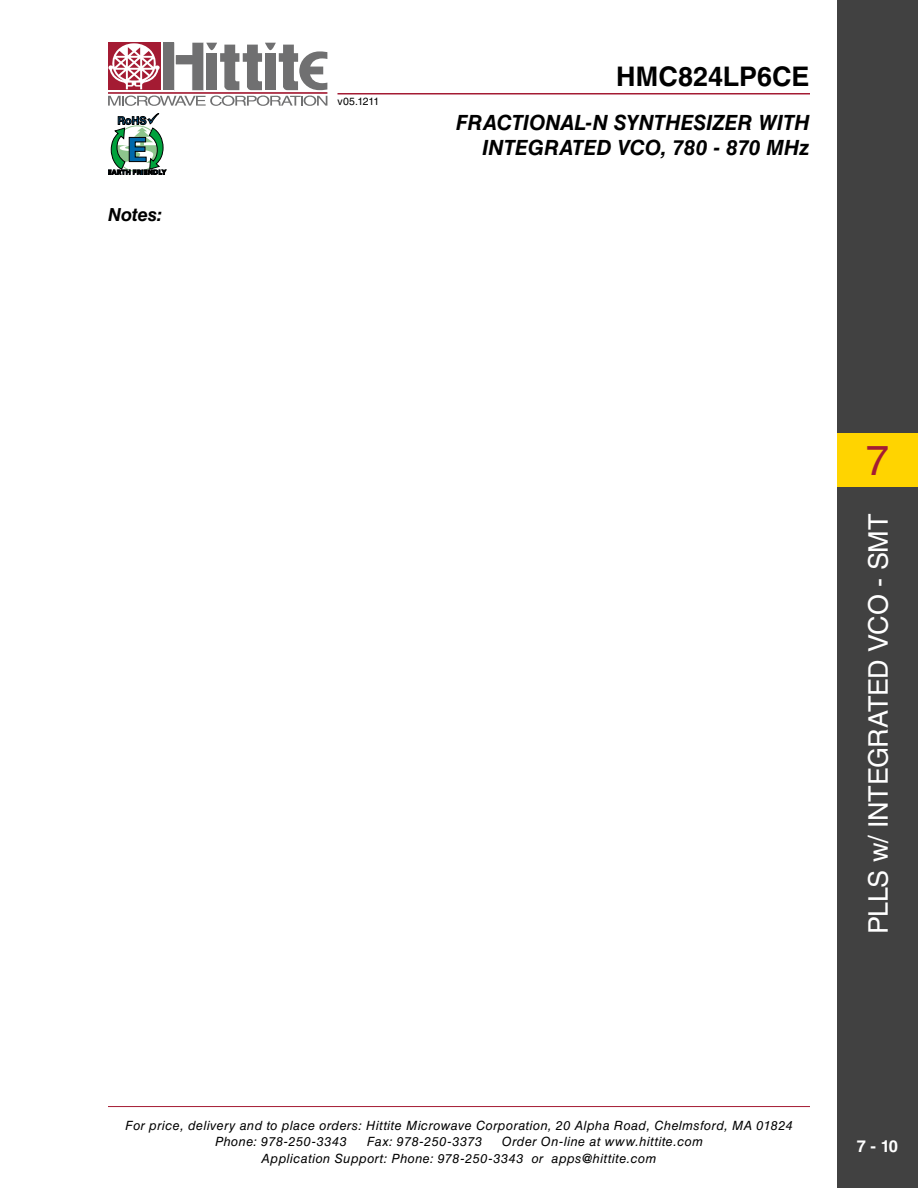
<style>
.page{position:relative;width:918px;height:1188px;background:#fff}
.page>*{position:absolute;margin:0;border:0;box-sizing:border-box;transform-origin:0 0}
.t1{font:42px "Helvetica LT Std";color:#a41b33}
.t2{font:27px "Helvetica LT Std";letter-spacing:-.015em;color:#fff}
.t3{font:700 27px "Helvetica LT Std";color:#000}
.t4{font:italic 700 21px/25.2px "Helvetica LT Std";letter-spacing:-.005em;color:#000;text-align:right}
.t5{font:italic 700 18px "Helvetica LT Std";color:#000}
.t6{font:700 16.5px "Helvetica LT Std";color:#fff}
.t7{font:italic 12.75px/16.5px "Helvetica LT Std";letter-spacing:.035em;color:#000}
.t8{font:10.5px "Helvetica LT Std";letter-spacing:-.015em;color:#000}
</style>
<div class="page">
<hr style="left:108px;top:1106px;width:702px;height:1px;background:#a41b33">
<div style="left:163px;top:43px;width:11px;height:47px;background:#707071"></div>
<div style="left:108px;top:43px;width:52px;height:47px;background:#a41b33"></div>
<hr style="left:108px;top:92px;width:219px;height:2px;background:#a41b33">
<svg style="left:176px;top:43px;width:151px;height:47px"></svg>
<svg style="left:108px;top:96px;width:219px;height:10px"></svg>
<svg style="left:108px;top:43px;width:52px;height:46px"></svg>
<hr style="left:338px;top:93px;width:472px;height:1px;background:#a41b33">
<svg style="left:108px;top:113px;width:58px;height:62px"></svg>
<div style="left:837px;top:0;width:81px;height:1188px;background:#414141"></div>
<div style="left:837px;top:433px;width:81px;height:54px;background:#ffd400"></div>
<h3 class="t5" style="left:108px;top:204px;width:56px">Notes:</h3>
<p class="t8" style="left:338px;top:96px;width:43px">v05.1211</p>
<h2 class="t3" style="left:616px;top:60px;width:195px">HMC824LP6CE</h2>
<h3 class="t4" style="left:456px;top:110px;width:355px">FRACTIONAL-N SYNTHESIZER WITH<br>INTEGRATED VCO, 780 - 870 MHz</h3>
<h1 class="t1" style="left:866px;top:436px;width:25px">7</h1>
<h2 class="t2" style="left:863px;top:934px;width:421px;rotate:-90deg">PLLS w/ Integrated VCO - SMT</h2>
<p class="t7" style="left:215px;top:1117px;width:579px;text-indent:-90px">For price, delivery and to place orders: Hittite Microwave Corporation, 20 Alpha Road, Chelmsford, MA 01824<br>Phone: 978-250-3343</p>
<p class="t7" style="left:262px;top:1133px;width:443px;text-indent:240px">Order On-line at www.hittite.com<br>Application Support: Phone: 978-250-3343 or apps@hittite.com</p>
<p class="t7" style="left:367px;top:1133px;width:117px">Fax: 978-250-3373</p>
<p class="t6" style="left:857px;top:1136px;width:43px">7 - 10</p>
</div>
